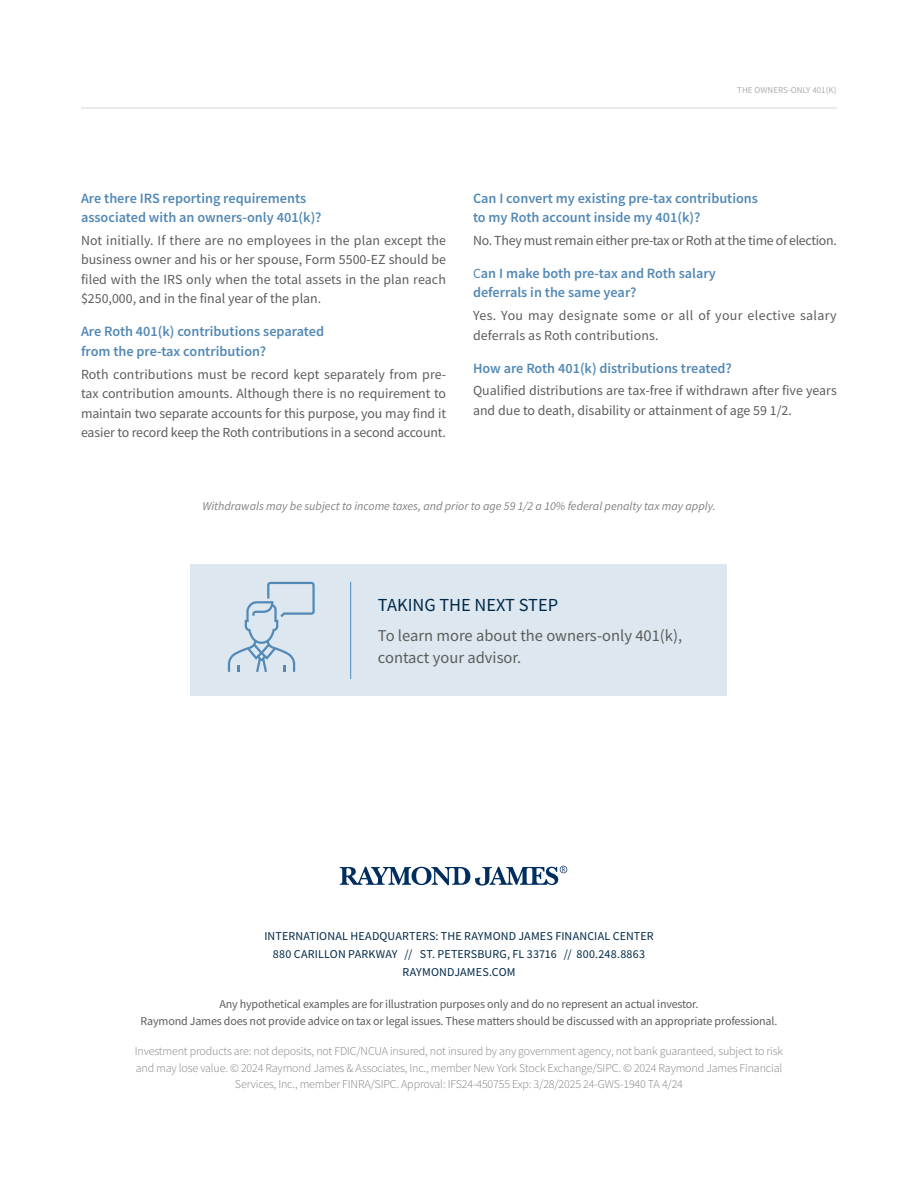
<style>
.page{position:relative;width:918px;height:1188px;background:#fff}
.page>*{position:absolute;margin:0;border:0;box-sizing:border-box;transform-origin:0 0}
.Subhead_-_1st_Tier{font:18.3px "Source Sans Pro";color:#002949}
.t1{font:16.5px/22.5px "Source Sans Pro";color:#5b5e5a}
.Subhead_-_2nd_Tier{font:600 14.25px/19.5px "Source Sans Pro";color:#5389b6}
.t2{font:13.8px/19.5px "Source Sans Pro";color:#5b5e5a;text-align:justify}
.t3{font:13.8px/19.5px "Source Sans Pro";letter-spacing:.02em;color:#5b5e5a}
.t4{font:13.8px "Source Sans Pro";letter-spacing:-.02em;color:#5b5e5a}
.t5{font:300 12px/16.5px "Source Sans Pro";letter-spacing:-.015em;color:#808285;text-align:center}
.t6{font:12px "Source Sans Pro";letter-spacing:-.015em;color:#5b5e5a}
.t7{font:12px "Source Sans Pro";letter-spacing:.01em;color:#002949}
.t8{font:italic 12px "Source Sans Pro";color:#808285}
.t9{font:9px "Source Sans Pro";color:#adaeac}
.s1{font-weight:400;font-size:13.8px}
</style>
<div class="page">
<hr style="left:81px;top:108px;width:756px;height:1px;background:#d6d7d6">
<div style="left:191px;top:565px;width:536px;height:131px;background:#dde7f0"></div>
<hr style="left:350px;top:582px;width:1px;height:97px;background:#5389b6">
<svg style="left:340px;top:866px;width:227px;height:20px"></svg>
<svg style="left:228px;top:582px;width:87px;height:90px"></svg>
<p class="t9" style="left:737px;top:85px;width:101px">THE OWNERS-ONLY 401(K)</p>
<p class="Subhead_-_2nd_Tier" style="left:81px;top:188px;width:242px">Are there IRS reporting requirements associated with an owners-only 401(k)?</p>
<p class="t2" style="left:81px;top:231px;width:367px">Not initially. If there are no employees in the plan except the business owner and his or her spouse, Form 5500-EZ should be filed with the IRS only when the total assets in the plan reach $250,000, and in the final year of the plan.</p>
<p class="Subhead_-_2nd_Tier" style="left:81px;top:322px;width:245px">Are Roth 401(k) contributions separated from the pre-tax contribution?</p>
<p class="t2" style="left:81px;top:364px;width:367px">Roth contributions must be record kept separately from pre&shy;tax contribution amounts. Although there is no requirement to maintain two separate accounts for this purpose, you may find it easier to record keep the Roth contributions in a second account.</p>
<p class="Subhead_-_2nd_Tier" style="left:473px;top:188px;width:287px">Can I convert my existing pre-tax contributions to my Roth account inside my 401(k)?</p>
<p class="t4" style="left:473px;top:232px;width:365px">No. They must remain either pre-tax or Roth at the time of election.</p>
<p class="Subhead_-_2nd_Tier" style="left:473px;top:263px;width:245px"><span class="s1">C</span>an I make both pre-tax and Roth salary deferrals in the same year?</p>
<p class="t3" style="left:473px;top:306px;width:365px">Yes. You may designate some or all of your elective salary deferrals as Roth contributions.</p>
<p class="Subhead_-_2nd_Tier" style="left:473px;top:358px;width:260px">How are Roth 401(k) distributions treated?</p>
<p class="t2" style="left:473px;top:381px;width:365px">Qualified distributions are tax-free if withdrawn after five years and due to death, disability or attainment of age 59 1/2.</p>
<p class="t8" style="left:202px;top:498px;width:515px">Withdrawals may be subject to income taxes, and prior to age 59 1/2 a 10% federal penalty tax may apply.</p>
<p class="Subhead_-_1st_Tier" style="left:378px;top:594px;width:182px">TAKING THE NEXT STEP</p>
<p class="t1" style="left:378px;top:624px;width:306px">To learn more about the owners-only 401(k), contact your advisor.</p>
<p class="t7" style="left:264px;top:928px;width:391px">INTERNATIONAL HEADQUARTERS: THE RAYMOND JAMES FINANCIAL CENTER</p>
<p class="t7" style="left:273px;top:946px;width:374px">880 CARILLON PARKWAY // ST. PETERSBURG, FL 33716 // 800.248.8863</p>
<p class="t7" style="left:402px;top:964px;width:115px">RAYMONDJAMES.COM</p>
<p class="t6" style="left:219px;top:996px;width:481px">Any hypothetical examples are for illustration purposes only and do no represent an actual investor.</p>
<p class="t6" style="left:141px;top:1013px;width:638px">Raymond James does not provide advice on tax or legal issues. These matters should be discussed with an appropriate professional.</p>
<p class="t5" style="left:135px;top:1043px;width:650px">Investment products are: not deposits, not FDIC/NCUA insured, not insured by any government agency, not bank guaranteed, subject to risk and may lose value. © 2024 Raymond James &amp; Associates, Inc., member New York Stock Exchange/SIPC. © 2024 Raymond James Financial<br>Services, Inc., member FINRA/SIPC. Approval: IFS24-450755 Exp: 3/28/2025 24-GWS-1940 TA 4/24</p>
</div>
